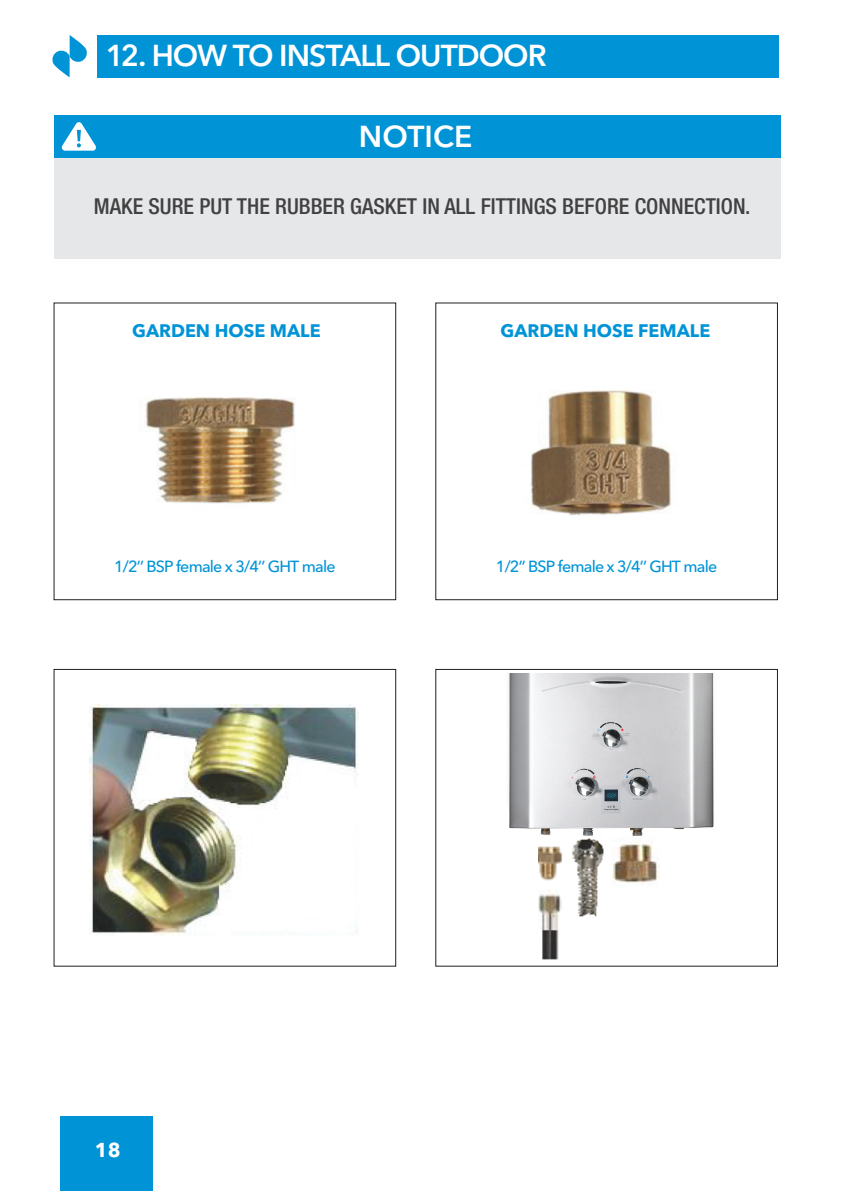
<style>
.page{position:relative;width:843px;height:1191px;background:#fff}
.page>*{position:absolute;margin:0;border:0;box-sizing:border-box;transform-origin:0 0}
.t1{font:600 30px "Avenir Next Cyr";letter-spacing:-.03em;color:#fff}
.t2{font:500 condensed 22px "Helvetica Neue LT Std";color:#424142}
.t3{font:700 20px "Avenir Next Cyr";color:#fff}
.t4{font:700 18px "Avenir Next Cyr";color:#0094d7}
.t5{font:500 16px "Avenir Next Cyr";letter-spacing:-.05em;color:#0094d7}
</style>
<div class="page">
<div style="left:61px;top:1116px;width:92px;height:74px;background:#0094d7"></div>
<div style="left:54px;top:155px;width:726px;height:103px;background:#e6e7e9"></div>
<div style="left:54px;top:115px;width:726px;height:43px;background:#0094d7"></div>
<svg style="left:62px;top:122px;width:34px;height:29px"></svg>
<div style="left:97px;top:35px;width:681px;height:42px;background:#0094d7"></div>
<svg style="left:52px;top:35px;width:35px;height:42px"></svg>
<div style="left:54px;top:302px;width:342px;height:298px;border:1px solid #231f20"></div>
<div style="left:54px;top:669px;width:342px;height:298px;border:1px solid #231f20"></div>
<img style="left:508px;top:673px;width:206px;height:163px">
<img style="left:89px;top:704px;width:270px;height:231px">
<img style="left:538px;top:837px;width:121px;height:123px">
<img style="left:531px;top:390px;width:140px;height:126px">
<img style="left:146px;top:397px;width:149px;height:107px">
<h1 class="t1" style="left:106px;top:37px;width:442px">12. HOW TO INSTALL OUTDOOR</h1>
<h1 class="t1" style="left:359px;top:118px;width:115px">NOTICE</h1>
<p class="t2" style="left:94px;top:193px;width:658px">MAKE SURE PUT THE RUBBER GASKET IN ALL FITTINGS BEFORE CONNECTION.</p>
<p class="t4" style="left:132px;top:320px;width:190px">GARDEN HOSE MALE</p>
<p class="t4" style="left:500px;top:320px;width:211px">GARDEN HOSE FEMALE</p>
<p class="t5" style="left:114px;top:557px;width:223px">1/2’’ BSP female x 3/4’’ GHT male</p>
<p class="t5" style="left:496px;top:557px;width:223px">1/2’’ BSP female x 3/4’’ GHT male</p>
<p class="t3" style="left:95px;top:1138px;width:27px">18</p>
</div>
